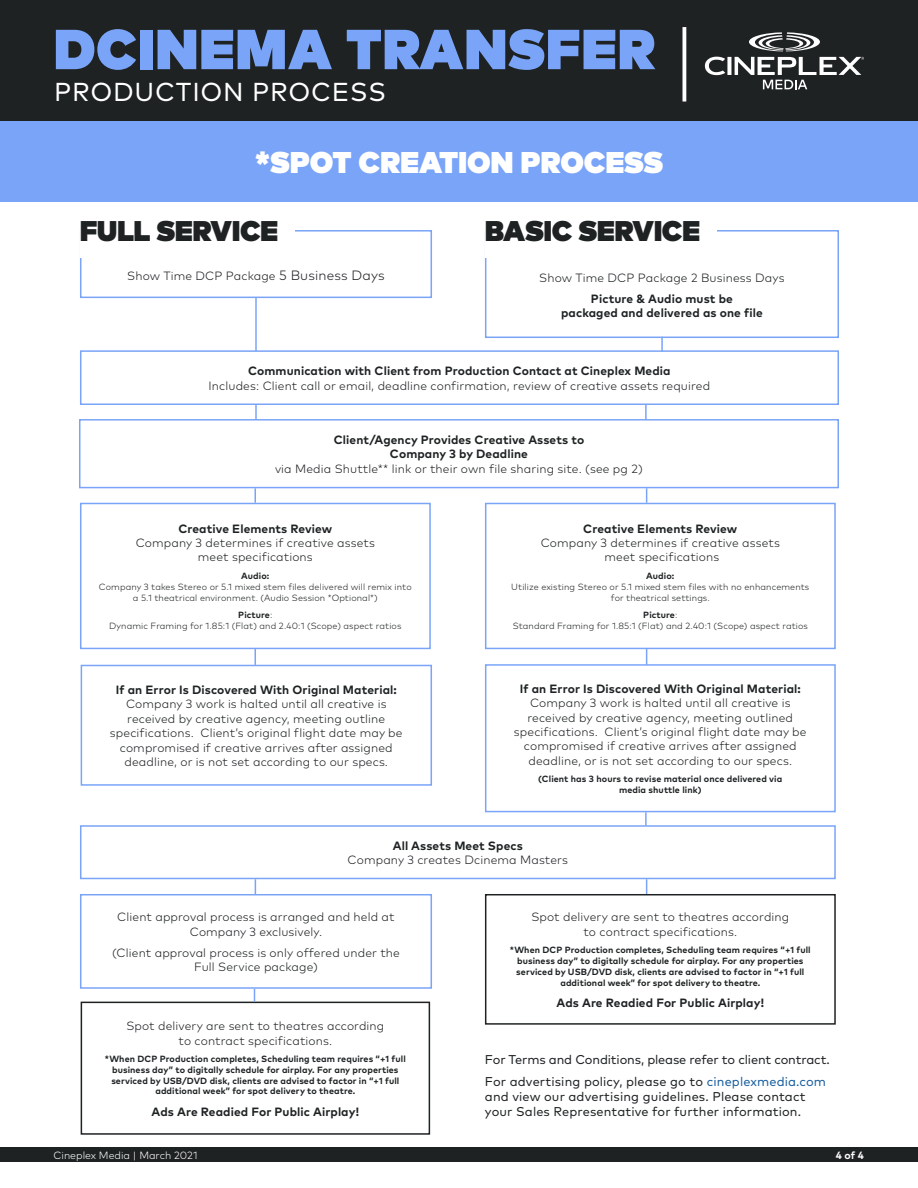
<style>
.page{position:relative;width:918px;height:1188px;background:#fff}
.page>*{position:absolute;margin:0;border:0;box-sizing:border-box;transform-origin:0 0}
.Header_-_H1{font:900 56.25px "Mark OT";letter-spacing:.03em;color:#7aa4f8}
.Colour_Box_-_H1{font:900 30px "Mark OT";letter-spacing:.015em;color:#fff}
.White_Box_-_H1{font:900 28.5px "Mark OT";letter-spacing:.005em;color:#1e2223}
.Header_-_H2{font:25.95px "Mark OT";letter-spacing:.03em;color:#fff}
.Basic_-_P{font:12.75px/15.3px "Mark OT";letter-spacing:.01em;color:#1e2223}
.Basic_-_P-2{font:12.75px "Mark OT";letter-spacing:-.01em;color:#1e2223}
.Diagram_-_P{font:300 12px/14.4px "Mark OT";letter-spacing:.01em;color:#1e2223;text-align:center}
.Diagram_-_P-2{font:700 12px/14.4px "Mark OT";letter-spacing:.01em;color:#1e2223;text-align:center}
.t1{font:300 10.5px "Mark OT";color:#fff}
.t2{font:700 10.5px "Mark OT";color:#fff}
.Diagram_-_note{font:700 9px/10.8px "Mark OT";letter-spacing:.01em;color:#1e2223;text-align:center}
.Diagram_-_note-2{font:300 9px/10.8px "Mark OT";letter-spacing:.01em;color:#1e2223;text-align:center}
.s1{font-size:13.5px}
.s2{font-weight:700}
.s3{font-weight:300}
.s4{color:#175d9e}
</style>
<div class="page">
<div style="left:0;top:0;width:918px;height:122px;background:#1e2223"></div>
<svg style="left:682px;top:27px;width:4px;height:75px"></svg>
<svg style="left:749px;top:32px;width:71px;height:19px"></svg>
<svg style="left:705px;top:57px;width:159px;height:32px"></svg>
<div style="left:0;top:1148px;width:918px;height:14px;background:#1e2223"></div>
<div style="left:0;top:122px;width:918px;height:80px;background:#7aa4f8"></div>
<div style="left:485px;top:230px;width:354px;height:108px;border:2px solid #7aa4f8"></div>
<div style="left:80px;top:825px;width:756px;height:54px;border:2px solid #7aa4f8"></div>
<div style="left:485px;top:894px;width:351px;height:131px;border:2px solid #1e2223"></div>
<div style="left:80px;top:350px;width:759px;height:55px;border:2px solid #7aa4f8"></div>
<div style="left:485px;top:664px;width:351px;height:148px;border:2px solid #7aa4f8"></div>
<div style="left:79px;top:419px;width:760px;height:69px;border:2px solid #7aa4f8"></div>
<div style="left:80px;top:230px;width:352px;height:68px;border:2px solid #7aa4f8"></div>
<div style="left:81px;top:1002px;width:349px;height:133px;border:2px solid #1e2223"></div>
<div style="left:80px;top:894px;width:352px;height:95px;border:2px solid #7aa4f8"></div>
<div style="left:80px;top:503px;width:351px;height:146px;border:2px solid #7aa4f8"></div>
<div style="left:485px;top:503px;width:351px;height:146px;border:2px solid #7aa4f8"></div>
<div style="left:81px;top:665px;width:351px;height:121px;border:2px solid #7aa4f8"></div>
<hr style="left:255px;top:297px;width:2px;height:54px;background:#7aa4f8">
<svg style="left:661px;top:337px;width:2px;height:15px"></svg>
<svg style="left:645px;top:405px;width:2px;height:15px"></svg>
<svg style="left:255px;top:405px;width:2px;height:15px"></svg>
<svg style="left:646px;top:488px;width:1px;height:15px"></svg>
<svg style="left:255px;top:488px;width:1px;height:15px"></svg>
<svg style="left:255px;top:648px;width:1px;height:17px"></svg>
<svg style="left:646px;top:648px;width:1px;height:17px"></svg>
<svg style="left:645px;top:812px;width:2px;height:14px"></svg>
<svg style="left:255px;top:879px;width:1px;height:15px"></svg>
<svg style="left:646px;top:879px;width:1px;height:15px"></svg>
<svg style="left:254px;top:989px;width:1px;height:13px"></svg>
<div style="left:80px;top:202px;width:215px;height:56px;background:#fff"></div>
<div style="left:485px;top:202px;width:231px;height:56px;background:#fff"></div>
<p class="Header_-_H1" style="left:54px;top:11px;width:602px">DCINEMA TRANSFER</p>
<p class="Header_-_H2" style="left:54px;top:75px;width:333px">PRODUCTION PROCESS</p>
<p class="Colour_Box_-_H1" style="left:255px;top:142px;width:410px">*SPOT CREATION PROCESS</p>
<p class="White_Box_-_H1" style="left:80px;top:211px;width:200px">FULL SERVICE</p>
<p class="White_Box_-_H1" style="left:485px;top:211px;width:217px">BASIC SERVICE</p>
<p class="Diagram_-_P" style="left:127px;top:269px;width:259px">Show Time DCP Package <span class="s1">5 Business Days</span></p>
<p class="Diagram_-_P" style="left:539px;top:270px;width:247px">Show Time DCP Package 2 Business Days</p>
<p class="Diagram_-_P-2" style="left:561px;top:291px;width:203px">Picture &amp; Audio must be packaged and delivered as one file</p>
<p class="Diagram_-_P" style="left:209px;top:364px;width:503px"><span class="s2">Communication with Client from Production Contact at Cineplex Media<br></span>Includes: Client call or email, deadline confirmation, review of creative assets required</p>
<p class="Diagram_-_P-2" style="left:275px;top:432px;width:369px">Client/Agency Provides Creative Assets to<br>Company 3 by Deadline<br><span class="s3">via Media Shuttle** link or their own file sharing site. (see pg 2)</span></p>
<p class="Diagram_-_P" style="left:136px;top:521px;width:241px"><span class="s2">Creative Elements Review<br></span>Company 3 determines if creative assets meet specifications</p>
<p class="Diagram_-_note-2" style="left:99px;top:570px;width:314px"><span class="s2">Audio:<br></span>Company 3 takes Stereo or 5.1 mixed stem files delivered will remix into a 5.1 theatrical environment. (Audio Session *Optional*)</p>
<p class="Diagram_-_note-2" style="left:109px;top:609px;width:294px"><span class="s2">Picture</span>:<br>Dynamic Framing for 1.85:1 (Flat) and 2.40:1 (Scope) aspect ratios</p>
<p class="Diagram_-_P" style="left:110px;top:682px;width:294px"><span class="s2">If an Error Is Discovered With Original Material:<br></span>Company 3 work is halted until all creative is received by creative agency, meeting outline specifications. Client’s original flight date may be compromised if creative arrives after assigned deadline, or is not set according to our specs.</p>
<p class="Diagram_-_P" style="left:541px;top:521px;width:241px"><span class="s2">Creative Elements Review<br></span>Company 3 determines if creative assets meet specifications</p>
<p class="Diagram_-_note-2" style="left:511px;top:570px;width:300px"><span class="s2">Audio:<br></span>Utilize existing Stereo or 5.1 mixed stem files with no enhancements for theatrical settings.</p>
<p class="Diagram_-_note-2" style="left:513px;top:609px;width:297px"><span class="s2">Picture</span>:<br>Standard Framing for 1.85:1 (Flat) and 2.40:1 (Scope) aspect ratios</p>
<p class="Diagram_-_P" style="left:514px;top:681px;width:294px"><span class="s2">If an Error Is Discovered With Original Material:<br></span>Company 3 work is halted until all creative is received by creative agency, meeting outlined specifications. Client’s original flight date may be compromised if creative arrives after assigned deadline, or is not set according to our specs.</p>
<p class="Diagram_-_note" style="left:538px;top:774px;width:245px">(Client has 3 hours to revise material once delivered via media shuttle link)</p>
<p class="Diagram_-_P" style="left:348px;top:838px;width:222px"><span class="s2">All Assets Meet Specs<br></span>Company 3 creates Dcinema Masters</p>
<p class="Diagram_-_P" style="left:117px;top:910px;width:279px">Client approval process is arranged and held at<br>Company 3 exclusively.</p>
<p class="Diagram_-_P" style="left:112px;top:945px;width:289px">(Client approval process is only offered under the<br>Full Service package)</p>
<p class="Diagram_-_P" style="left:126px;top:1019px;width:259px">Spot delivery are sent to theatres according to contract specifications.</p>
<p class="Diagram_-_note" style="left:105px;top:1053px;width:302px">*When DCP Production completes, Scheduling team requires “+1 full business day” to digitally schedule for airplay. For any properties serviced by USB/DVD disk, clients are advised to factor in “+1 full additional week” for spot delivery to theatre.</p>
<p class="Diagram_-_P-2" style="left:152px;top:1104px;width:209px">Ads Are Readied For Public Airplay!</p>
<p class="Diagram_-_P" style="left:531px;top:910px;width:259px">Spot delivery are sent to theatres according to contract specifications.</p>
<p class="Diagram_-_note" style="left:510px;top:944px;width:302px">*When DCP Production completes, Scheduling team requires “+1 full business day” to digitally schedule for airplay. For any properties serviced by USB/DVD disk, clients are advised to factor in “+1 full additional week” for spot delivery to theatre.</p>
<p class="Diagram_-_P-2" style="left:557px;top:995px;width:209px">Ads Are Readied For Public Airplay!</p>
<p class="Basic_-_P-2" style="left:485px;top:1051px;width:346px">For Terms and Conditions, please refer to client contract.</p>
<p class="Basic_-_P" style="left:485px;top:1073px;width:343px">For advertising policy, please go to <span class="s4">cineplexmedia.com </span>and view our advertising guidelines. Please contact your Sales Representative for further information.</p>
<p class="t1" style="left:53px;top:1149px;width:146px">Cineplex Media | March 2021</p>
<p class="t2" style="left:836px;top:1148px;width:30px">4 of 4</p>
</div>
